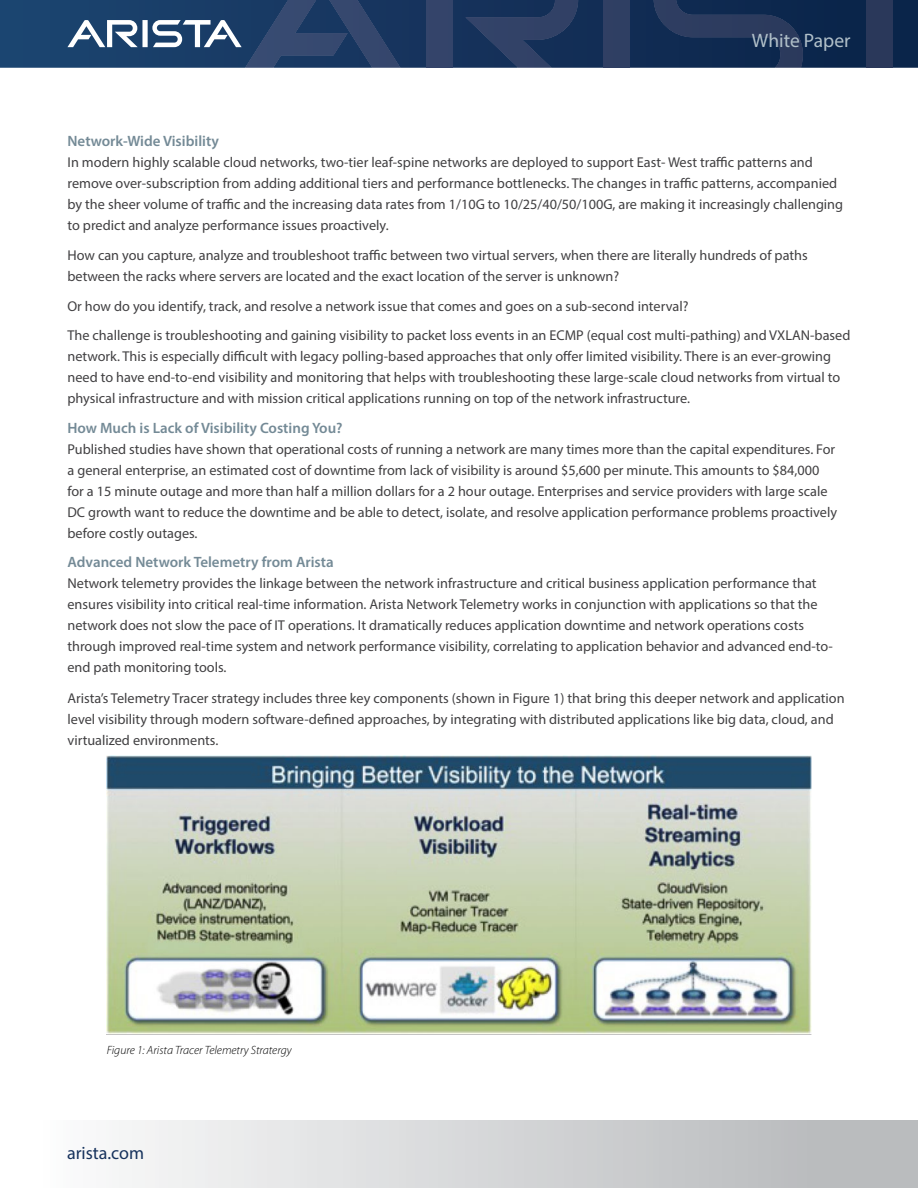
<style>
.page{position:relative;width:918px;height:1188px;background:#fff}
.page>*{position:absolute;margin:0;border:0;box-sizing:border-box;transform-origin:0 0}
.t1{font:19.5px "Myriad Pro";color:#b1c0c9}
.t2{font:18px "Myriad Pro";color:#16325c}
.t3{font:600 15px "Myriad Pro";color:#748a96}
.t4{font:14.25px/21px "Myriad Pro";color:#414042}
.t5{font:italic 300 12px "Myriad Pro";color:#000}
</style>
<div class="page">
<svg style="left:0;top:0;width:918px;height:68px;background:#13325a"></svg>
<div style="left:426px;top:0;width:26px;height:68px;background:#34446a"></div>
<svg style="left:465px;top:0;width:113px;height:68px;background:#22385f"></svg>
<svg style="left:67px;top:0;width:333px;height:68px;background:#334f75"></svg>
<div style="left:604px;top:0;width:26px;height:68px;background:#2f3f63"></div>
<svg style="left:654px;top:0;width:149px;height:68px;background:#1a3156"></svg>
<div style="left:867px;top:0;width:26px;height:68px;background:#2a385a"></div>
<div style="left:0;top:1120px;width:918px;height:68px;background:linear-gradient(to right,#fff,#b3b5b7)"></div>
<img style="left:107px;top:756px;width:704px;height:278px">
<h1 class="t1" style="left:752px;top:29px;width:100px">White Paper</h1>
<p class="t3" style="left:68px;top:132px;width:153px">Network-Wide Visibility</p>
<p class="t4" style="left:68px;top:152px;width:777px">In modern highly scalable cloud networks, two-tier leaf-spine networks are deployed to support East- West traffic patterns and remove over-subscription from adding additional tiers and performance bottlenecks. The changes in traffic patterns, accompanied by the sheer volume of traffic and the increasing data rates from 1/10G to 10/25/40/50/100G, are making it increasingly challenging to predict and analyze performance issues proactively.</p>
<p class="t4" style="left:68px;top:244px;width:742px">How can you capture, analyze and troubleshoot traffic between two virtual servers, when there are literally hundreds of paths between the racks where servers are located and the exact location of the server is unknown?</p>
<p class="t4" style="left:68px;top:291px;width:784px;line-height:29.7px">Or how do you identify, track, and resolve a network issue that comes and goes on a sub-second interval?<br>The challenge is troubleshooting and gaining visibility to packet loss events in an ECMP (equal cost multi-pathing) and VXLAN-based</p>
<p class="t4" style="left:68px;top:346px;width:774px">network. This is especially difficult with legacy polling-based approaches that only offer limited visibility. There is an ever-growing need to have end-to-end visibility and monitoring that helps with troubleshooting these large-scale cloud networks from virtual to physical infrastructure and with mission critical applications running on top of the network infrastructure.</p>
<p class="t3" style="left:68px;top:418px;width:277px">How Much is Lack of Visibility Costing You?</p>
<p class="t4" style="left:68px;top:438px;width:771px">Published studies have shown that operational costs of running a network are many times more than the capital expenditures. For a general enterprise, an estimated cost of downtime from lack of visibility is around $5,600 per minute. This amounts to $84,000 for a 15 minute outage and more than half a million dollars for a 2 hour outage. Enterprises and service providers with large scale DC growth want to reduce the downtime and be able to detect, isolate, and resolve application performance problems proactively before costly outages.</p>
<p class="t3" style="left:68px;top:553px;width:268px">Advanced Network Telemetry from Arista</p>
<p class="t4" style="left:68px;top:573px;width:767px">Network telemetry provides the linkage between the network infrastructure and critical business application performance that ensures visibility into critical real-time information. Arista Network Telemetry works in conjunction with applications so that the network does not slow the pace of IT operations. It dramatically reduces application downtime and network operations costs through improved real-time system and network performance visibility, correlating to application behavior and advanced end-to&shy;end path monitoring tools.</p>
<p class="t4" style="left:68px;top:687px;width:779px">Arista’s Telemetry Tracer strategy includes three key components (shown in Figure 1) that bring this deeper network and application level visibility through modern software-defined approaches, by integrating with distributed applications like big data, cloud, and virtualized environments.</p>
<p class="t5" style="left:107px;top:1044px;width:186px">Figure 1: Arista Tracer Telemetry Stratergy</p>
<p class="t2" style="left:67px;top:1142px;width:79px">arista.com</p>
</div>
